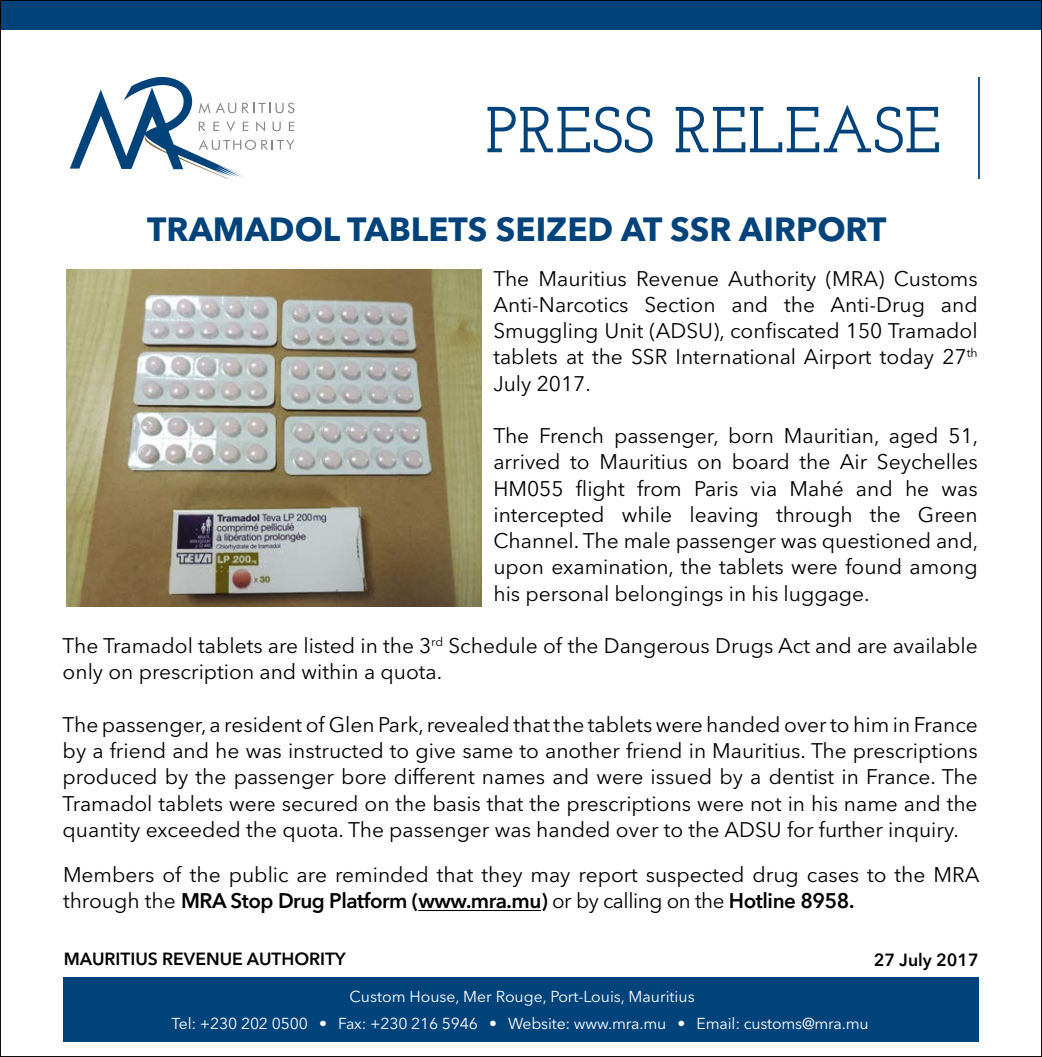
<style>
.page{position:relative;width:1042px;height:1057px;background:#fff}
.page>*{position:absolute;margin:0;border:0;box-sizing:border-box;transform-origin:0 0}
.t1{font:600 64.75px "Josefin Slab";color:#00437b}
.t2{font:700 33.25px "Avenir Next LT Pro";color:#00437b}
.t3{font:21px/26.2px "Avenir Next LT Pro";color:#000;text-align:justify}
.t4{font:600 17.5px "Avenir Next LT Pro";color:#000}
.t5{font:15.75px/26.2px "Avenir Next LT Pro";letter-spacing:-.01em;color:#fff;text-align:center}
.s1{font-weight:600}
</style>
<div class="page">
<div style="left:0;top:0;width:1042px;height:30px;background:#00437b"></div>
<hr style="left:418px;top:910px;width:123px;height:1px;background:#000">
<hr style="left:978px;top:77px;width:2px;height:102px;background:#00437b">
<div style="left:63px;top:977px;width:915px;height:65px;background:#00437b"></div>
<svg style="left:70px;top:76px;width:224px;height:103px"></svg>
<img style="left:66px;top:270px;width:415px;height:336px">
<h1 class="t1" style="left:485px;top:92px;width:457px">PRESS RELEASE</h1>
<h2 class="t2" style="left:147px;top:209px;width:741px">TRAMADOL TABLETS SEIZED AT SSR AIRPORT</h2>
<p class="t3" style="left:493px;top:265px;width:486px">The Mauritius Revenue Authority (MRA) Customs Anti-Narcotics Section and the Anti-Drug and Smuggling Unit (ADSU), confiscated 150 Tramadol tablets at the SSR International Airport today 27<sup>th </sup>July 2017.</p>
<p class="t3" style="left:493px;top:422px;width:486px">The French passenger, born Mauritian, aged 51, arrived to Mauritius on board the Air Seychelles HM055 flight from Paris via Mahé and he was intercepted while leaving through the Green Channel. The male passenger was questioned and, upon examination, the tablets were found among his personal belongings in his luggage.</p>
<p class="t3" style="left:63px;top:632px;width:916px">The Tramadol tablets are listed in the 3<sup>rd</sup> Schedule of the Dangerous Drugs Act and are available only on prescription and within a quota.</p>
<p class="t3" style="left:63px;top:711px;width:916px">The passenger, a resident of Glen Park, revealed that the tablets were handed over to him in France by a friend and he was instructed to give same to another friend in Mauritius. The prescriptions produced by the passenger bore different names and were issued by a dentist in France. The Tramadol tablets were secured on the basis that the prescriptions were not in his name and the quantity exceeded the quota. The passenger was handed over to the ADSU for further inquiry.</p>
<p class="t3" style="left:63px;top:861px;width:918px">Members of the public are reminded that they may report suspected drug cases to the MRA through the <span class="s1">MRA Stop Drug Platform (www.mra.mu)</span> or by calling on the <span class="s1">Hotline 8958.</span></p>
<p class="t4" style="left:64px;top:948px;width:283px">MAURITIUS REVENUE AUTHORITY</p>
<p class="t4" style="left:874px;top:949px;width:107px">27 July 2017</p>
<p class="t5" style="left:172px;top:983px;width:698px">Custom House, Mer Rouge, Port-Louis, Mauritius<br>Tel: +230 202 0500 • Fax: +230 216 5946 • Website: www.mra.mu • Email: customs@mra.mu</p>
</div>
